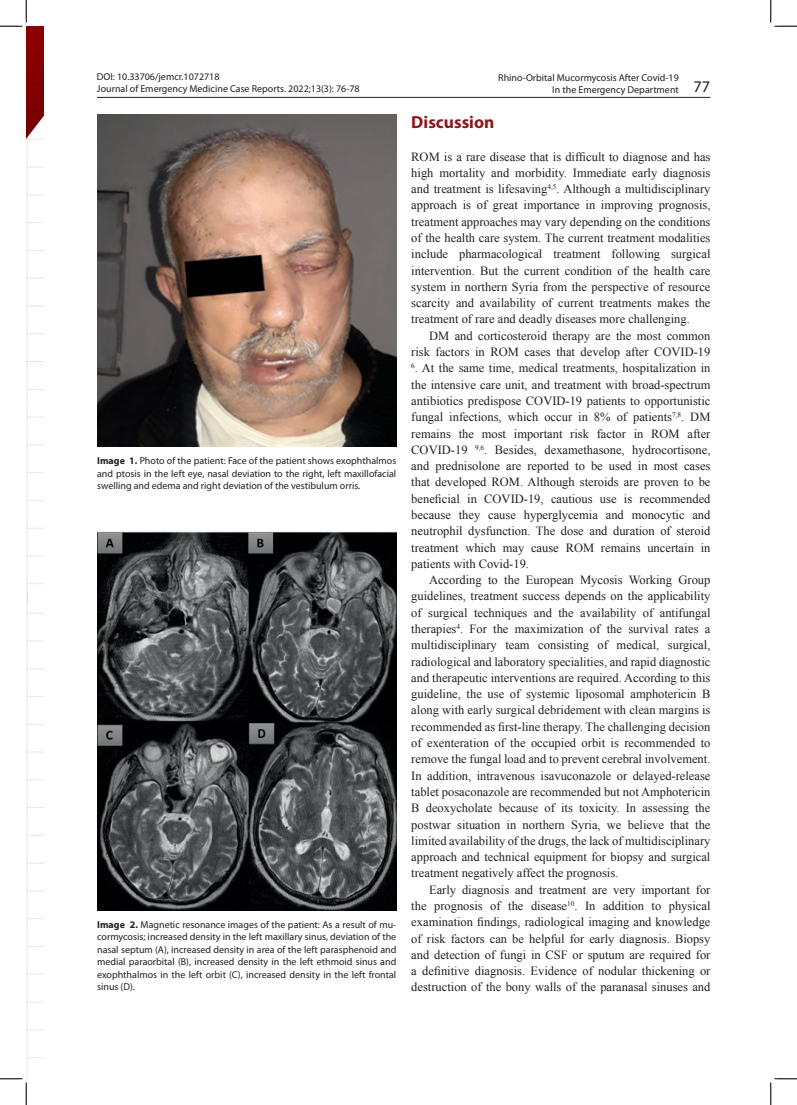
<style>
.page{position:relative;width:797px;height:1105px;background:#fff}
.page>*{position:absolute;margin:0;border:0;box-sizing:border-box;transform-origin:0 0}
.t1{font:700 17.5px "Myriad Pro";color:#8c171a}
.t2{font:16.25px "Myriad Pro";color:#231f20}
.metin{font:12.5px/16.2px "Times New Roman";color:#231f20;text-align:justify}
.t3{font:10px/12.5px "Myriad Pro";color:#231f20;text-align:justify}
.s1{font-weight:700}
</style>
<div class="page">
<hr style="left:97px;top:97px;width:613px;height:1px;background:#231f20">
<img style="left:26px;top:26px;width:18px;height:1053px">
<img style="left:97px;top:115px;width:299px;height:331px">
<img style="left:97px;top:531px;width:299px;height:379px">
<svg style="left:0;top:0;width:27px;height:27px"></svg>
<svg style="left:0;top:1078px;width:27px;height:27px"></svg>
<svg style="left:770px;top:0;width:27px;height:27px"></svg>
<svg style="left:770px;top:1078px;width:27px;height:27px"></svg>
<p class="t3" style="left:97px;top:70px;width:124px">DOI: 10.33706/jemcr.1072718</p>
<p class="t3" style="left:498px;top:71px;width:182px">Rhino-Orbital Mucormycosis After Covid-19</p>
<p class="t3" style="left:97px;top:83px;width:264px">Journal of Emergency Medicine Case Reports. 2022;13(3): 76-78</p>
<p class="t3" style="left:552px;top:83px;width:128px">In the Emergency Department</p>
<h2 class="t2" style="left:693px;top:77px;width:18px">77</h2>
<p class="t3" style="left:97px;top:454px;width:301px"><span class="s1">Image 1.</span> Photo of the patient: Face of the patient shows exophthalmos and ptosis in the left eye, nasal deviation to the right, left maxillofacial swelling and edema and right deviation of the vestibulum orris.</p>
<p class="t3" style="left:97px;top:918px;width:301px"><span class="s1">Image 2.</span> Magnetic resonance images of the patient: As a result of mu&shy;cormycosis; increased density in the left maxillary sinus, deviation of the nasal septum (A), increased density in area of the left parasphenoid and medial paraorbital (B), increased density in the left ethmoid sinus and exophthalmos in the left orbit (C), increased density in the left frontal sinus (D).</p>
<p class="t1" style="left:411px;top:111px;width:85px">Discussion</p>
<p class="metin" style="left:411px;top:148px;width:301px">ROM is a rare disease that is difficult to diagnose and has high mortality and morbidity. Immediate early diagnosis and treatment is lifesaving<sup>4,5</sup>. Although a multidisciplinary approach is of great importance in improving prognosis, treatment approaches may vary depending on the conditions of the health care system. The current treatment modalities include pharmacological treatment following surgical intervention. But the current condition of the health care system in northern Syria from the perspective of resource scarcity and availability of current treatments makes the treatment of rare and deadly diseases more challenging.</p>
<p class="metin" style="left:411px;top:327px;width:301px;text-align:right">DM and corticosteroid therapy are the most common risk factors in ROM cases that develop after COVID-19</p>
<p class="metin" style="left:411px;top:360px;width:301px"><sup>6</sup>. At the same time, medical treatments, hospitalization in the intensive care unit, and treatment with broad-spectrum antibiotics predispose COVID-19 patients to opportunistic fungal infections, which occur in 8% of patients<sup>7,8</sup>. DM remains the most important risk factor in ROM after COVID-19 <sup>9,6</sup>. Besides, dexamethasone, hydrocortisone, and prednisolone are reported to be used in most cases that developed ROM. Although steroids are proven to be beneficial in COVID-19, cautious use is recommended because they cause hyperglycemia and monocytic and neutrophil dysfunction. The dose and duration of steroid treatment which may cause ROM remains uncertain in patients with Covid-19.</p>
<p class="metin" style="left:411px;top:572px;width:301px;text-indent:18px">According to the European Mycosis Working Group guidelines, treatment success depends on the applicability of surgical techniques and the availability of antifungal therapies<sup>4</sup>. For the maximization of the survival rates a multidisciplinary team consisting of medical, surgical, radiological and laboratory specialities, and rapid diagnostic and therapeutic interventions are required. According to this guideline, the use of systemic liposomal amphotericin B along with early surgical debridement with clean margins is recommended as first-line therapy. The challenging decision of exenteration of the occupied orbit is recommended to remove the fungal load and to prevent cerebral involvement.<br>In addition, intravenous isavuconazole or delayed-release tablet posaconazole are recommended but not Amphotericin B deoxycholate because of its toxicity. In assessing the postwar situation in northern Syria, we believe that the limited availability of the drugs, the lack of multidisciplinary approach and technical equipment for biopsy and surgical treatment negatively affect the prognosis.</p>
<p class="metin" style="left:411px;top:881px;width:301px;text-indent:18px">Early diagnosis and treatment are very important for the prognosis of the disease<sup>10</sup>. In addition to physical examination findings, radiological imaging and knowledge of risk factors can be helpful for early diagnosis. Biopsy and detection of fungi in CSF or sputum are required for a definitive diagnosis. Evidence of nodular thickening or destruction of the bony walls of the paranasal sinuses and</p>
</div>
